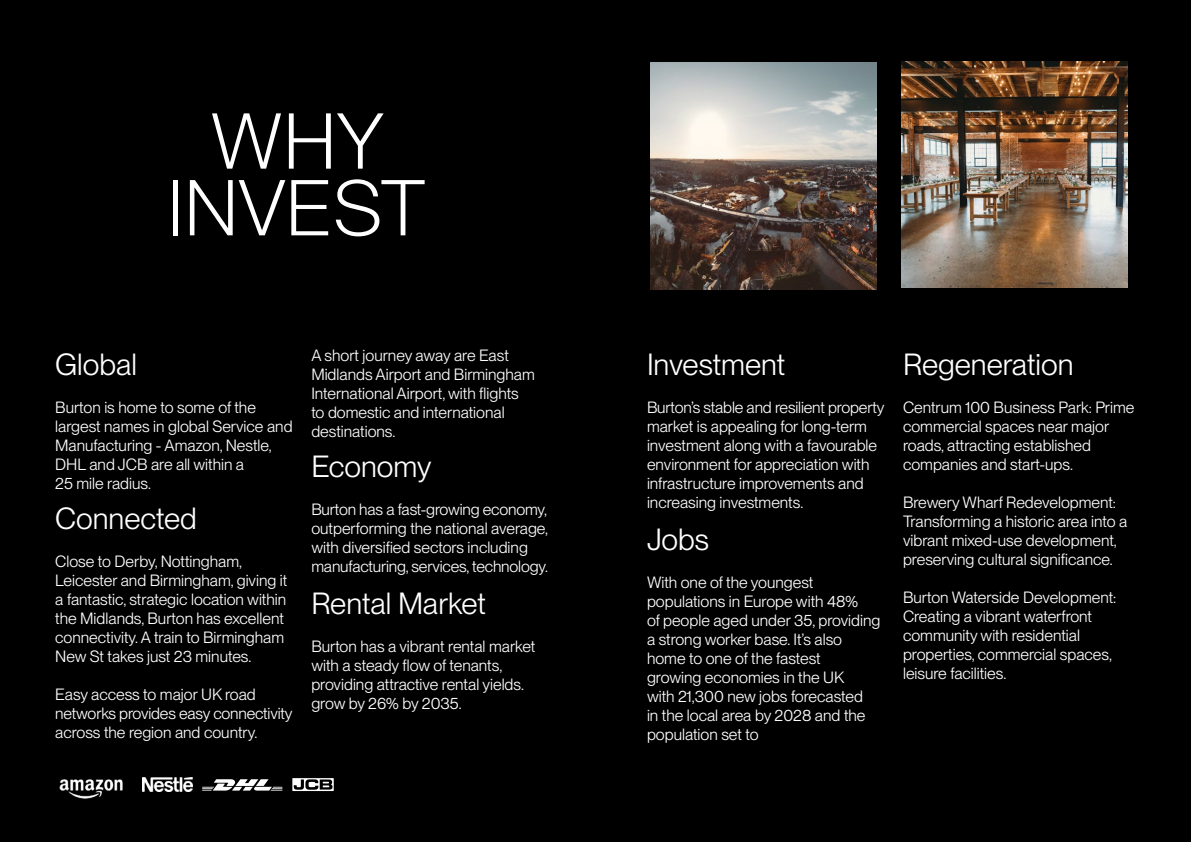
<style>
.page{position:relative;width:1191px;height:842px;background:#000}
.page>*{position:absolute;margin:0;border:0;box-sizing:border-box;transform-origin:0 0}
.t1{font:77.4px/66.7px "APK Protocol Light Trial";letter-spacing:-.01em;color:#fff;text-align:center}
.t2{font:30px "PP Neue Montreal";color:#fff}
.t3{font:16px/19px "PP Neue Montreal";color:#fff}
</style>
<div class="page">
<img style="left:59px;top:779px;width:64px;height:20px">
<img style="left:142px;top:777px;width:51px;height:14px">
<svg style="left:202px;top:779px;width:80px;height:12px"></svg>
<svg style="left:292px;top:778px;width:42px;height:13px"></svg>
<img style="left:651px;top:62px;width:225px;height:227px">
<img style="left:902px;top:61px;width:225px;height:227px">
<h1 class="t1" style="left:167px;top:115px;width:262px">WHY<br>INVEST</h1>
<h2 class="t2" style="left:55px;top:346px;width:83px">Global</h2>
<p class="t3" style="left:55px;top:397px;width:239px">Burton is home to some of the largest names in global Service and<br>Manufacturing - Amazon, Nestle,<br>DHL and JCB are all within a<br>25 mile radius.</p>
<h2 class="t2" style="left:55px;top:500px;width:143px">Connected</h2>
<p class="t3" style="left:55px;top:551px;width:233px">Close to Derby, Nottingham, Leicester and Birmingham, giving it a fantastic, strategic location within the Midlands, Burton has excellent connectivity. A train to Birmingham New St takes just 23 minutes.</p>
<p class="t3" style="left:55px;top:684px;width:239px">Easy access to major UK road networks provides easy connectivity across the region and country.</p>
<p class="t3" style="left:311px;top:346px;width:225px">A short journey away are East<br>Midlands Airport and Birmingham<br>International Airport, with flights to domestic and international destinations.</p>
<h2 class="t2" style="left:311px;top:449px;width:122px">Economy</h2>
<p class="t3" style="left:311px;top:500px;width:238px">Burton has a fast-growing economy, outperforming the national average, with diversified sectors including manufacturing, services, technology.</p>
<h2 class="t2" style="left:311px;top:586px;width:176px">Rental Market</h2>
<p class="t3" style="left:311px;top:637px;width:225px">Burton has a vibrant rental market with a steady flow of tenants, providing attractive rental yields. grow by 26% by 2035.</p>
<h2 class="t2" style="left:647px;top:346px;width:140px">Investment</h2>
<p class="t3" style="left:647px;top:397px;width:239px">Burton’s stable and resilient property market is appealing for long-term investment along with a favourable environment for appreciation with infrastructure improvements and increasing investments.</p>
<h2 class="t2" style="left:647px;top:521px;width:64px">Jobs</h2>
<p class="t3" style="left:647px;top:572px;width:235px">With one of the youngest populations in Europe with 48%<br>of people aged under 35, providing a strong worker base. It’s also home to one of the fastest<br>growing economies in the UK<br>with 21,300 new jobs forecasted<br>in the local area by 2028 and the population set to</p>
<h2 class="t2" style="left:903px;top:346px;width:172px">Regeneration</h2>
<p class="t3" style="left:903px;top:397px;width:233px">Centrum 100 Business Park: Prime commercial spaces near major roads, attracting established companies and start-ups.</p>
<p class="t3" style="left:903px;top:492px;width:226px">Brewery Wharf Redevelopment:<br>Transforming a historic area into a vibrant mixed-use development, preserving cultural significance.</p>
<p class="t3" style="left:903px;top:587px;width:215px">Burton Waterside Development:<br>Creating a vibrant waterfront community with residential properties, commercial spaces, leisure facilities.</p>
</div>
